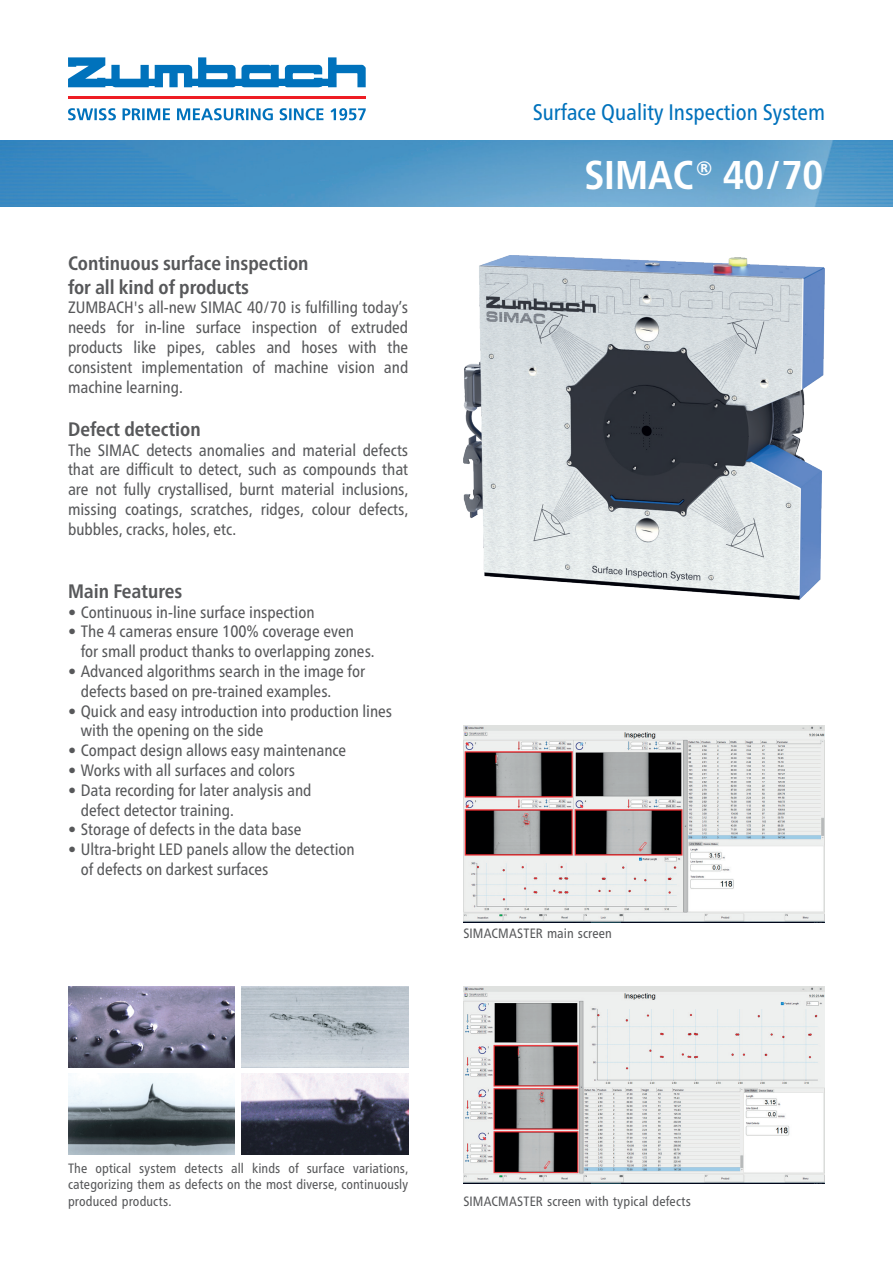
<style>
.page{position:relative;width:893px;height:1263px;background:#fff}
.page>*{position:absolute;margin:0;border:0;box-sizing:border-box;transform-origin:0 0}
.t1{font:700 condensed 40.2px "Frutiger Neue LTW1 G";color:#fff}
.t2{font:condensed 22.5px "Frutiger Neue LTW1 G";color:#0072bc}
.t3{font:700 condensed 19.5px/23.4px "Frutiger Neue LTW1 G";color:#57585a}
.t4{font:condensed 16.5px/19.8px "Frutiger Neue LTW1 G";color:#57585a}
.t5{font:condensed 13.5px/16.2px "Frutiger Neue LTW1 G";letter-spacing:.01em;color:#57585a;text-align:justify}
</style>
<div class="page">
<img style="left:0;top:140px;width:893px;height:66px">
<svg style="left:68px;top:108px;width:298px;height:12px"></svg>
<svg style="left:68px;top:57px;width:298px;height:30px"></svg>
<hr style="left:68px;top:96px;width:298px;height:3px;background:#ee1d23">
<img style="left:463px;top:255px;width:362px;height:345px">
<img style="left:241px;top:1074px;width:167px;height:80px">
<img style="left:241px;top:986px;width:167px;height:81px">
<img style="left:68px;top:1074px;width:167px;height:80px">
<img style="left:68px;top:986px;width:167px;height:81px">
<img style="left:463px;top:986px;width:362px;height:198px">
<img style="left:463px;top:725px;width:362px;height:198px">
<p class="t3" style="left:68px;top:250px;width:242px">Continuous surface inspection for all kind of products</p>
<p class="t4" style="left:68px;top:296px;width:342px;text-align:justify">ZUMBACH's all-new SIMAC 40/70 is fulfilling today’s needs for in-line surface inspection of extruded products like pipes, cables and hoses with the consistent implementation of machine vision and machine learning.</p>
<p class="t3" style="left:68px;top:416px;width:134px">Defect detection</p>
<p class="t4" style="left:68px;top:439px;width:342px;text-align:justify">The SIMAC detects anomalies and material defects that are difficult to detect, such as compounds that are not fully crystallised, burnt material inclusions, missing coatings, scratches, ridges, colour defects, bubbles, cracks, holes, etc.</p>
<p class="t3" style="left:68px;top:578px;width:116px">Main Features</p>
<p class="t4" style="left:68px;top:601px;width:248px">• Continuous in-line surface inspection</p>
<p class="t4" style="left:81px;top:620px;width:295px;text-indent:-13px">• The 4 cameras ensure 100% coverage even for small product thanks to overlapping zones.</p>
<p class="t4" style="left:81px;top:660px;width:286px;text-indent:-13px">• Advanced algorithms search in the image for defects based on pre-trained examples.</p>
<p class="t4" style="left:81px;top:700px;width:313px;text-indent:-13px">• Quick and easy introduction into production lines with the opening on the side</p>
<p class="t4" style="left:68px;top:739px;width:280px">• Compact design allows easy maintenance</p>
<p class="t4" style="left:68px;top:759px;width:229px">• Works with all surfaces and colors</p>
<p class="t4" style="left:81px;top:779px;width:232px;text-indent:-13px">• Data recording for later analysis and defect detector training.</p>
<p class="t4" style="left:68px;top:818px;width:235px">• Storage of defects in the data base</p>
<p class="t4" style="left:81px;top:838px;width:275px;text-indent:-13px">• Ultra-bright LED panels allow the detection of defects on darkest surfaces</p>
<h2 class="t2" style="left:533px;top:96px;width:294px">Surface Quality Inspection System</h2>
<h1 class="t1" style="left:584px;top:144px;width:240px">SIMAC® 40/70</h1>
<p class="t5" style="left:463px;top:924px;width:150px">SIMACMASTER main screen</p>
<p class="t5" style="left:68px;top:1159px;width:342px">The optical system detects all kinds of surface variations, categorizing them as defects on the most diverse, continuously produced products.</p>
<p class="t5" style="left:463px;top:1192px;width:229px">SIMACMASTER screen with typical defects</p>
</div>
